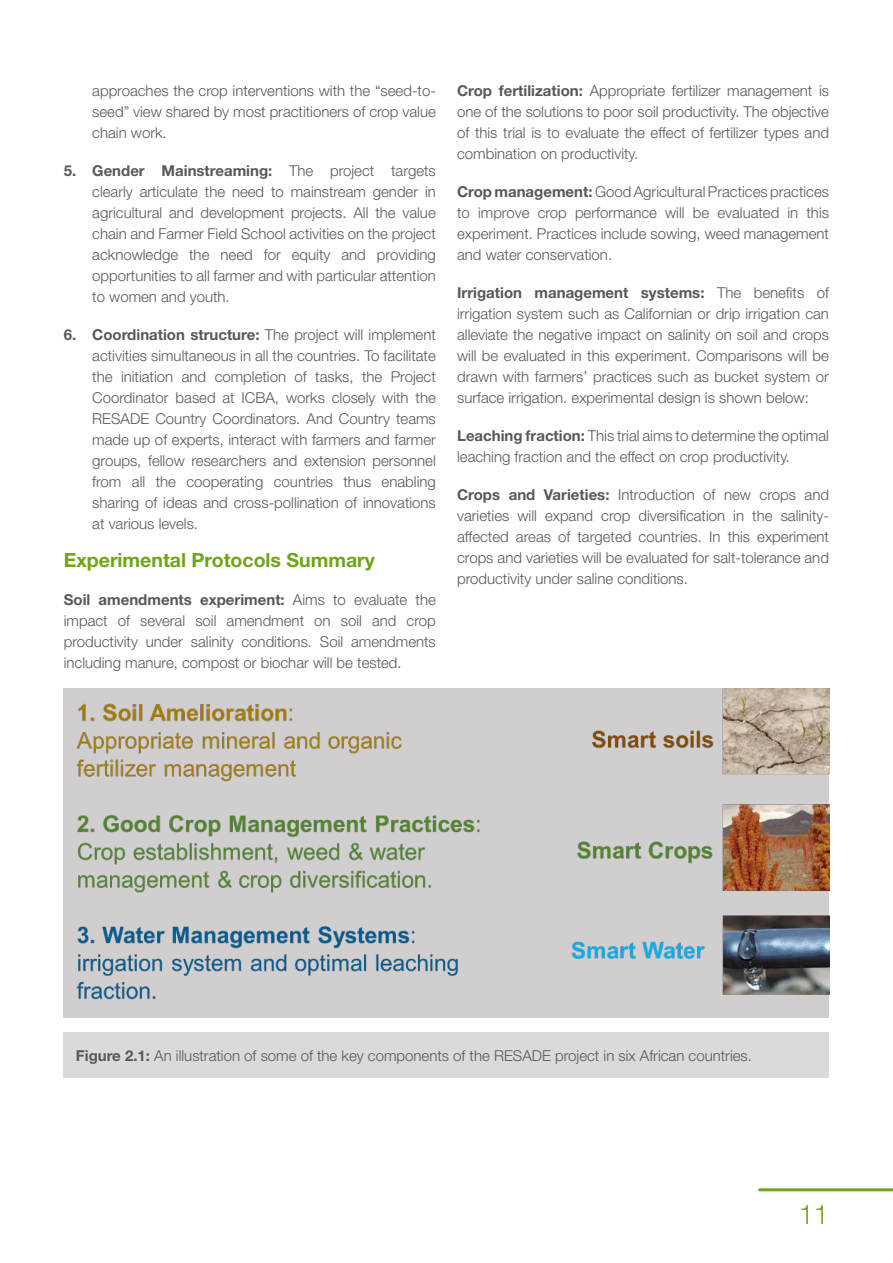
<style>
.page{position:relative;width:893px;height:1263px;background:#fff}
.page>*{position:absolute;margin:0;border:0;box-sizing:border-box;transform-origin:0 0}
.t1{font:300 27px "Helvetica Neue LT Std";color:#6ea516}
.t2{font:700 19.5px "Helvetica Neue LT Std";color:#6ea516}
.t3{font:300 15px/21px "Helvetica Neue LT Std";color:#57585a;text-align:justify}
.s1{font-weight:700}
</style>
<div class="page">
<img style="left:64px;top:688px;width:765px;height:330px">
<div style="left:64px;top:1033px;width:765px;height:45px;background:#d9dadc"></div>
<hr style="left:760px;top:1188px;width:133px;height:3px;background:#6ea516">
<p class="t3" style="left:92px;top:80px;width:345px">approaches the crop interventions with the “seed-to&shy;seed” view shared by most practitioners of crop value chain work.</p>
<p class="t3" style="left:92px;top:160px;width:345px;text-indent:-28px"><span class="s1">5. Gender Mainstreaming:</span> The project targets clearly articulate the need to mainstream gender in agricultural and development projects. All the value chain and Farmer Field School activities on the project acknowledge the need for equity and providing opportunities to all farmer and with particular attention to women and youth.</p>
<p class="t3" style="left:92px;top:324px;width:345px;text-indent:-28px"><span class="s1">6. Coordination structure:</span> The project will implement activities simultaneous in all the countries. To facilitate the initiation and completion of tasks, the Project Coordinator based at ICBA, works closely with the RESADE Country Coordinators. And Country teams made up of experts, interact with farmers and farmer groups, fellow researchers and extension personnel from all the cooperating countries thus enabling sharing of ideas and cross-pollination of innovations at various levels.</p>
<p class="t2" style="left:64px;top:548px;width:313px">Experimental Protocols Summary</p>
<p class="t3" style="left:64px;top:589px;width:374px"><span class="s1">Soil amendments experiment:</span> Aims to evaluate the impact of several soil amendment on soil and crop productivity under salinity conditions. Soil amendments including manure, compost or biochar will be tested.</p>
<p class="t3" style="left:457px;top:80px;width:373px"><span class="s1">Crop fertilization:</span> Appropriate fertilizer management is one of the solutions to poor soil productivity. The objective of this trial is to evaluate the effect of fertilizer types and combination on productivity.</p>
<p class="t3" style="left:457px;top:181px;width:373px"><span class="s1">Crop management:</span> Good Agricultural Practices practices to improve crop performance will be evaluated in this experiment. Practices include sowing, weed management and water conservation.</p>
<p class="t3" style="left:457px;top:282px;width:373px"><span class="s1">Irrigation management systems:</span> The benefits of irrigation system such as Californian or drip irrigation can alleviate the negative impact on salinity on soil and crops will be evaluated in this experiment. Comparisons will be drawn with farmers’ practices such as bucket system or surface irrigation. experimental design is shown below:</p>
<p class="t3" style="left:457px;top:425px;width:373px"><span class="s1">Leaching fraction:</span> This trial aims to determine the optimal leaching fraction and the effect on crop productivity.</p>
<p class="t3" style="left:457px;top:484px;width:373px"><span class="s1">Crops and Varieties:</span> Introduction of new crops and varieties will expand crop diversification in the salinity&shy;affected areas of targeted countries. In this experiment crops and varieties will be evaluated for salt-tolerance and productivity under saline conditions.</p>
<p class="t3" style="left:76px;top:1045px;width:677px"><span class="s1">Figure 2.1:</span> An illustration of some of the key components of the RESADE project in six African countries.</p>
<h1 class="t1" style="left:799px;top:1198px;width:32px">11</h1>
</div>
